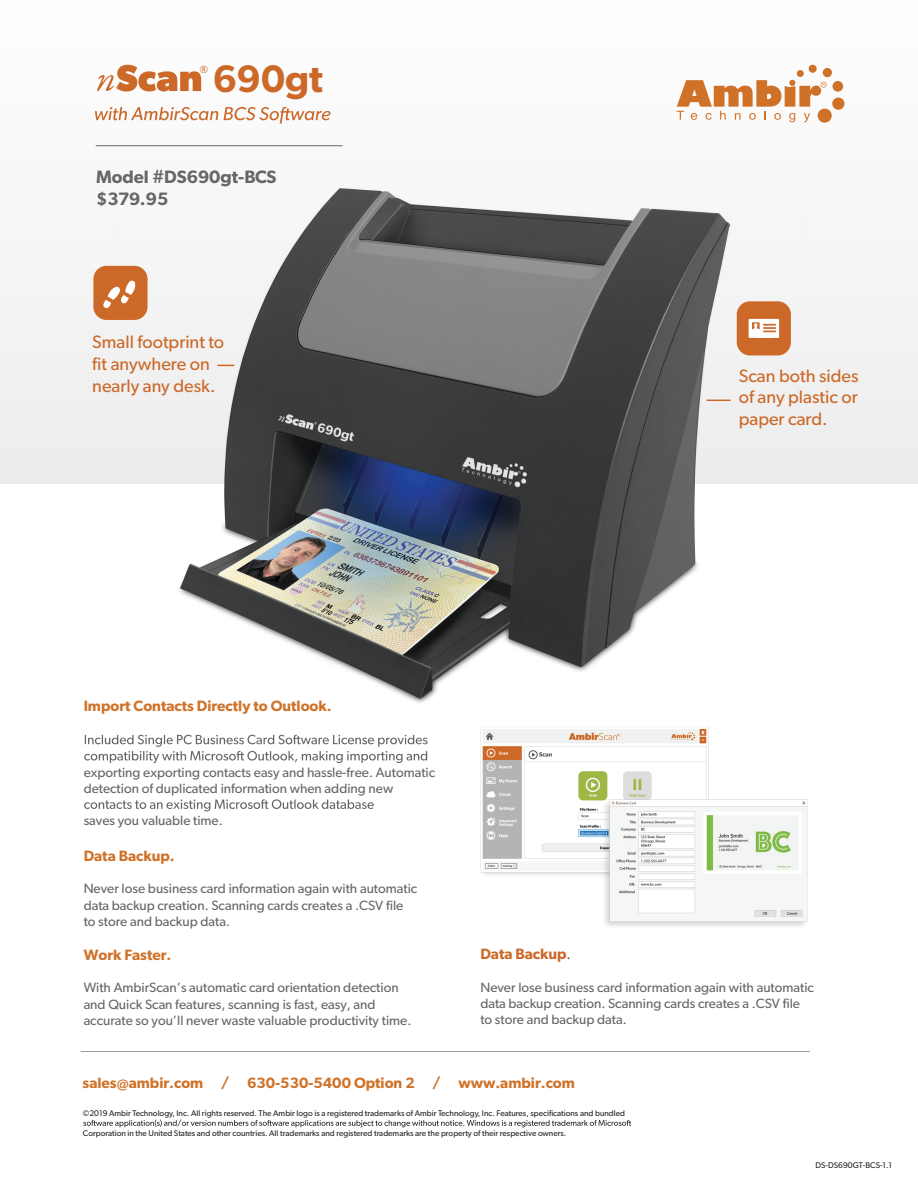
<style>
.page{position:relative;width:918px;height:1188px;background:#fff}
.page>*{position:absolute;margin:0;border:0;box-sizing:border-box;transform-origin:0 0}
.t1{font:600 38.4px "Gibson";color:#cd6928}
.t2{font:18px/21.6px "Gibson";color:#cc6828;text-align:justify}
.t3{font:600 18px/21.6px "Gibson";color:#666}
.t4{font:600 15px "Gibson";color:#d07128}
.t5{font:600 15px "Gibson";color:#cf7228}
.t6{font:600 15px "Gibson";color:#cc6828}
.t7{font:13.5px/16.2px "Gibson";color:#666}
.t8{font:10.5px "Gibson";color:#cd6928}
.t9{font:8.25px "Gibson";color:#231f20}
.s1{font-weight:400;color:#666}
</style>
<div class="page">
<div style="left:0;top:0;width:918px;height:484px;background:#fafafa"></div>
<img style="left:114px;top:146px;width:690px;height:589px">
<div style="left:737px;top:301px;width:54px;height:54px;background:#cd6928;border-radius:13px"></div>
<svg style="left:749px;top:319px;width:30px;height:19px"></svg>
<div style="left:93px;top:266px;width:55px;height:54px;background:#cd6928;border-radius:13px"></div>
<svg style="left:103px;top:280px;width:33px;height:28px"></svg>
<hr style="left:81px;top:1051px;width:729px;height:1px;background:#666">
<svg style="left:677px;top:65px;width:167px;height:58px"></svg>
<svg style="left:95px;top:107px;width:236px;height:17px"></svg>
<hr style="left:96px;top:145px;width:247px;height:1px;background:#666">
<svg style="left:217px;top:365px;width:17px;height:1px"></svg>
<svg style="left:612px;top:209px;width:119px;height:305px"></svg>
<svg style="left:83px;top:1119px;width:548px;height:8px"></svg>
<svg style="left:97px;top:65px;width:104px;height:27px"></svg>
<img style="left:453px;top:706px;width:355px;height:221px">
<svg style="left:84px;top:735px;width:344px;height:28px"></svg>
<svg style="left:84px;top:799px;width:290px;height:12px"></svg>
<p class="t8" style="left:200px;top:63px;width:10px">®</p>
<h1 class="t1" style="left:213px;top:55px;width:112px">690gt</h1>
<h2 class="t3" style="left:96px;top:166px;width:182px">Model #DS690gt-BCS $379.95</h2>
<h2 class="t2" style="left:92px;top:331px;width:133px;text-align:left">Small footprint to fit anywhere on nearly any desk.</h2>
<h2 class="t2" style="left:739px;top:365px;width:121px">Scan both sides of any plastic or paper card.</h2>
<p class="t4" style="left:84px;top:697px;width:250px">Import Contacts Directly to Outlook.</p>
<p class="t7" style="left:84px;top:764px;width:353px">exporting exporting contacts easy and hassle-free. Automatic detection of duplicated information when adding new</p>
<p class="t7" style="left:84px;top:812px;width:141px">saves you valuable time.</p>
<p class="t4" style="left:84px;top:847px;width:93px">Data Backup.</p>
<p class="t7" style="left:84px;top:880px;width:335px">Never lose business card information again with automatic data backup creation. Scanning cards creates a .CSV file to store and backup data.</p>
<p class="t4" style="left:84px;top:946px;width:89px">Work Faster.</p>
<p class="t7" style="left:84px;top:979px;width:329px">With AmbirScan’s automatic card orientation detection and Quick Scan features, scanning is fast, easy, and accurate so you’ll never waste valuable productivity time.</p>
<p class="t6" style="left:480px;top:945px;width:92px">Data Backup<span class="s1">.</span></p>
<p class="t7" style="left:480px;top:979px;width:335px">Never lose business card information again with automatic data backup creation. Scanning cards creates a .CSV file to store and backup data.</p>
<p class="t5" style="left:83px;top:1074px;width:494px">sales@ambir.com / 630-530-5400 Option 2 / www.ambir.com</p>
<p class="t9" style="left:83px;top:1108px;width:544px">©2019 Ambir Technology, Inc. All rights reserved. The Ambir logo is a registered trademarks of Ambir Technology, Inc. Features, specifications and bundled</p>
<p class="t9" style="left:83px;top:1128px;width:485px">Corporation in the United States and other countries. All trademarks and registered trademarks are the property of their respective owners.</p>
<p class="t9" style="left:816px;top:1160px;width:78px">DS-DS690GT-BCS-1.1</p>
</div>
